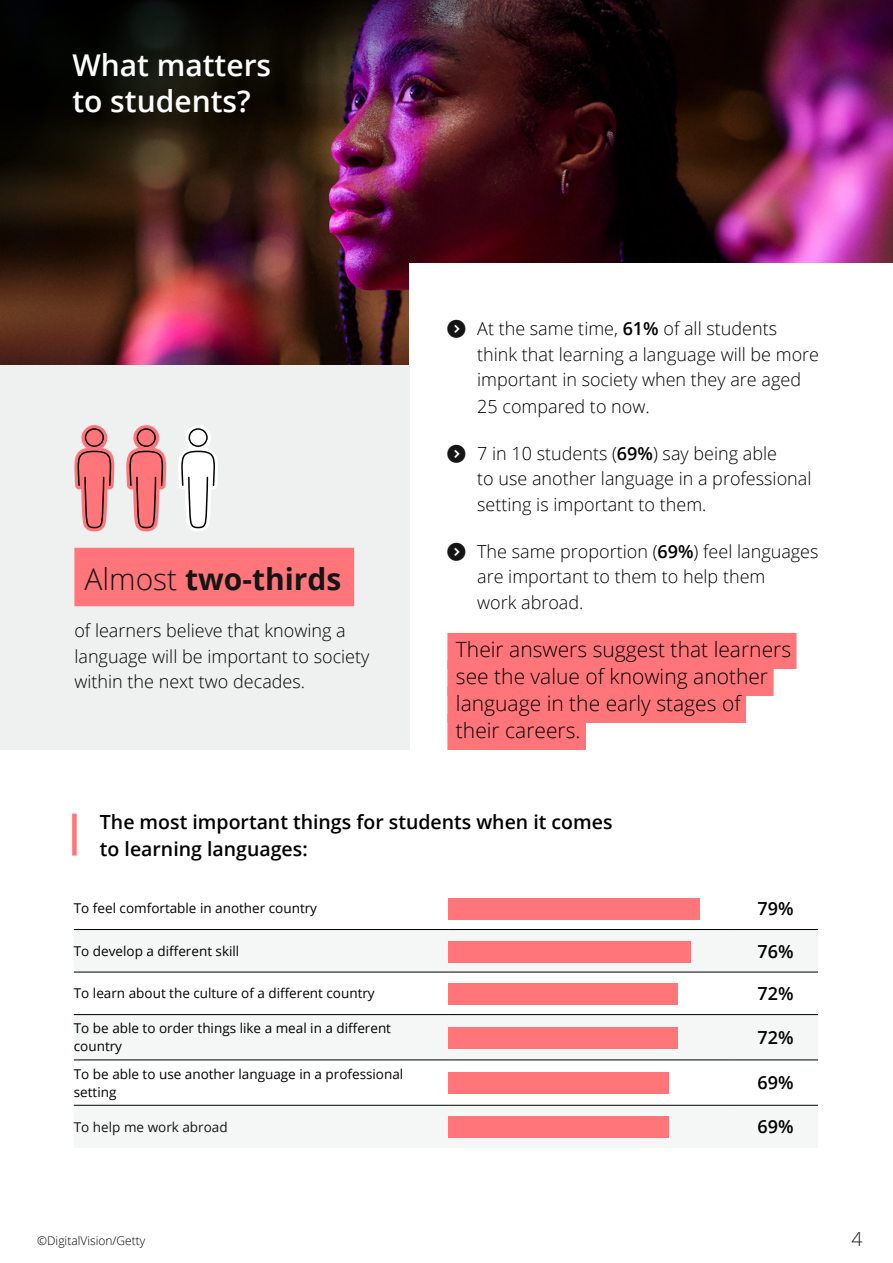
<style>
.page{position:relative;width:893px;height:1263px;background:#fff}
.page>*{position:absolute;margin:0;border:0;box-sizing:border-box;transform-origin:0 0}
.t1{font:600 30px/36px "Open Sans";color:#fff}
.t2{font:700 30px "Open Sans";color:#151515}
.t3{font:300 21px/27px "Open Sans";color:#000}
.t4{font:600 19.5px/27px "Open Sans";color:#000}
.t5{font:300 19.5px "Open Sans";color:#151515}
.t6{font:300 18px/25.5px "Open Sans";color:#000}
.t7{font:600 18px "Open Sans";color:#000}
.t8{font:13.5px/18px "Open Sans";color:#000}
.t9{font:13.5px "Open Sans";color:#151515}
.t10{font:300 12px "Open Sans";color:#000}
.s1{font-weight:300}
.s2{font-family:"arrows";font-weight:400;color:#151515}
.s3{font-weight:600}
</style>
<div class="page">
<img style="left:0;top:0;width:893px;height:366px">
<div style="left:409px;top:263px;width:484px;height:476px;background:#fff"></div>
<div style="left:447px;top:633px;width:349px;height:36px;background:#ff757a"></div>
<div style="left:447px;top:660px;width:327px;height:36px;background:#ff757a"></div>
<div style="left:447px;top:687px;width:299px;height:36px;background:#ff757a"></div>
<div style="left:447px;top:714px;width:139px;height:36px;background:#ff757a"></div>
<svg style="left:74px;top:930px;width:744px;height:208px;fill:#f5f6f6"></svg>
<hr style="left:74px;top:929px;width:374px;height:1px;background:#000">
<hr style="left:448px;top:929px;width:285px;height:1px;background:#000">
<hr style="left:733px;top:929px;width:85px;height:1px;background:#000">
<hr style="left:74px;top:972px;width:374px;height:1px;background:#000">
<hr style="left:448px;top:972px;width:285px;height:1px;background:#000">
<hr style="left:733px;top:972px;width:85px;height:1px;background:#000">
<hr style="left:74px;top:1014px;width:374px;height:1px;background:#000">
<hr style="left:448px;top:1014px;width:285px;height:1px;background:#000">
<hr style="left:733px;top:1014px;width:85px;height:1px;background:#000">
<hr style="left:74px;top:1060px;width:374px;height:1px;background:#000">
<hr style="left:448px;top:1060px;width:285px;height:1px;background:#000">
<hr style="left:733px;top:1060px;width:85px;height:1px;background:#000">
<hr style="left:74px;top:1105px;width:374px;height:1px;background:#000">
<hr style="left:448px;top:1105px;width:285px;height:1px;background:#000">
<hr style="left:733px;top:1105px;width:85px;height:1px;background:#000">
<div style="left:448px;top:898px;width:252px;height:22px;background:#ff757a"></div>
<div style="left:448px;top:941px;width:242px;height:21px;background:#ff757a"></div>
<div style="left:448px;top:983px;width:230px;height:22px;background:#ff757a"></div>
<div style="left:448px;top:1027px;width:230px;height:22px;background:#ff757a"></div>
<div style="left:448px;top:1073px;width:220px;height:21px;background:#ff757a"></div>
<div style="left:448px;top:1117px;width:220px;height:21px;background:#ff757a"></div>
<div style="left:0;top:366px;width:409px;height:384px;background:#eff0f0"></div>
<div style="left:74px;top:548px;width:280px;height:58px;background:#ff757a"></div>
<svg style="left:74px;top:425px;width:40px;height:106px"></svg>
<svg style="left:126px;top:425px;width:40px;height:106px"></svg>
<svg style="left:178px;top:425px;width:40px;height:106px"></svg>
<img style="left:0;top:0;width:525px;height:300px">
<div style="left:72px;top:814px;width:5px;height:41px;background:#ff757a"></div>
<h1 class="t1" style="left:72px;top:47px;width:200px">What matters to students?</h1>
<h1 class="t2" style="left:84px;top:558px;width:258px"><span class="s1">Almost</span> two-thirds</h1>
<p class="t6" style="left:74px;top:617px;width:297px">of learners believe that knowing a language will be important to society within the next two decades.</p>
<p class="t6" style="left:477px;top:315px;width:343px;line-height:26px;text-indent:-30px"><span class="s2">S</span> At the same time, <span class="s3">61%</span> of all students think that learning a language will be more important in society when they are aged 25 compared to now.</p>
<p class="t6" style="left:477px;top:440px;width:336px;text-indent:-30px"><span class="s2">S</span> 7 in 10 students (<span class="s3">69%</span>) say being able<br>to use another language in a professional setting is important to them.</p>
<p class="t6" style="left:477px;top:538px;width:343px;text-indent:-30px"><span class="s2">S</span> The same proportion (<span class="s3">69%</span>) feel languages are important to them to help them<br>work abroad.</p>
<p class="t3" style="left:456px;top:635px;width:337px">Their answers suggest that learners see the value of knowing another language in the early stages of<br>their careers.</p>
<p class="t4" style="left:100px;top:807px;width:514px">The most important things for students when it comes to learning languages:</p>
<p class="t8" style="left:74px;top:899px;width:245px">To feel comfortable in another country</p>
<p class="t7" style="left:757px;top:896px;width:38px">79%</p>
<p class="t8" style="left:74px;top:942px;width:167px">To develop a different skill</p>
<p class="t7" style="left:757px;top:939px;width:38px">76%</p>
<p class="t8" style="left:74px;top:984px;width:302px">To learn about the culture of a different country</p>
<p class="t7" style="left:757px;top:981px;width:38px">72%</p>
<p class="t8" style="left:74px;top:1019px;width:319px">To be able to order things like a meal in a different country</p>
<p class="t7" style="left:757px;top:1025px;width:38px">72%</p>
<p class="t8" style="left:74px;top:1064px;width:331px">To be able to use another language in a professional setting</p>
<p class="t7" style="left:757px;top:1070px;width:38px">69%</p>
<p class="t9" style="left:74px;top:1117px;width:155px">To help me work abroad</p>
<p class="t7" style="left:757px;top:1114px;width:38px">69%</p>
<p class="t10" style="left:37px;top:1232px;width:110px">©DigitalVision/Getty</p>
<p class="t5" style="left:851px;top:1225px;width:13px">4</p>
</div>
